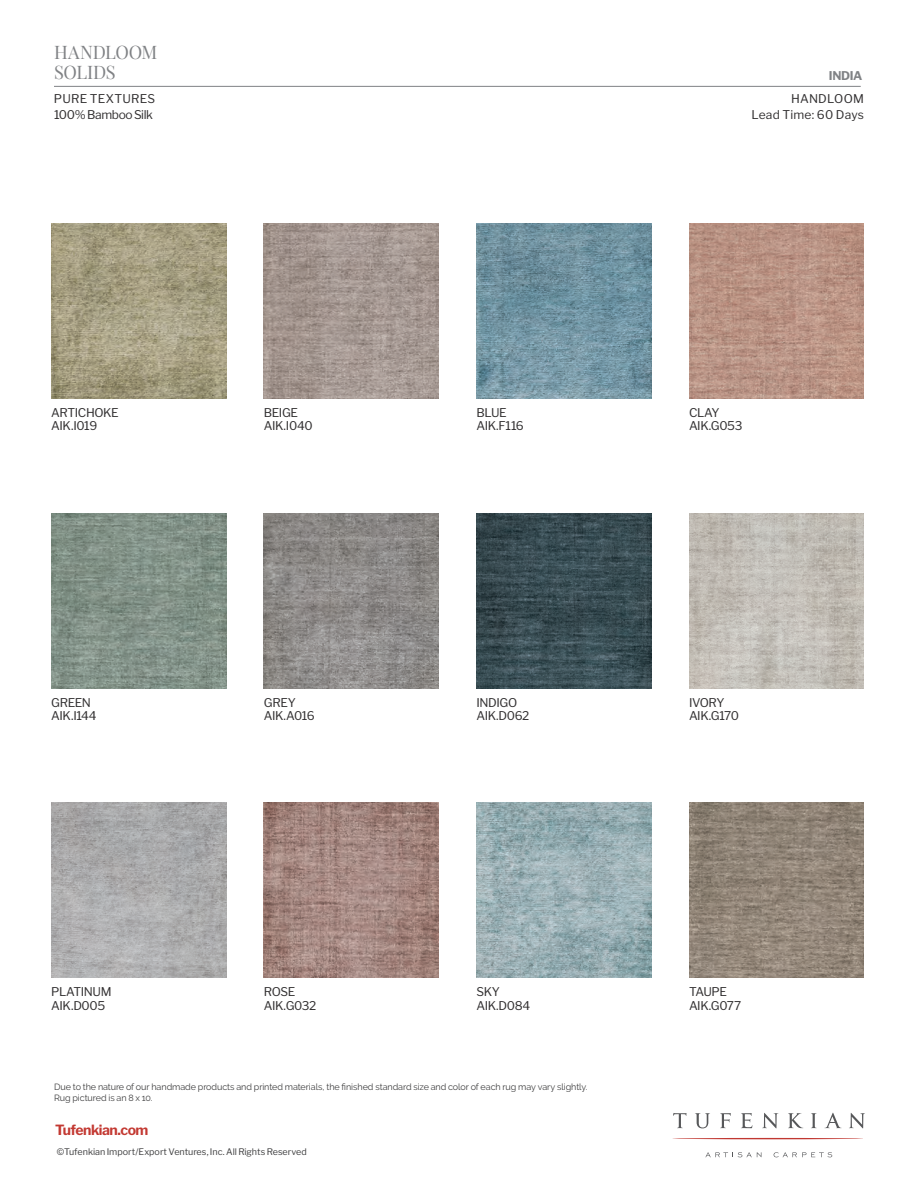
<style>
.page{position:relative;width:918px;height:1188px;background:#fff}
.page>*{position:absolute;margin:0;border:0;box-sizing:border-box;transform-origin:0 0}
.t1{font:18.3px "Playfair Display";letter-spacing:-.02em;color:#808285}
.t2{font:700 13.95px "Libre Franklin";letter-spacing:-.04em;color:#c33932}
.Origin{font:12px "Libre Franklin";letter-spacing:-.035em;color:#312f30}
.DESIGN{font:12px "Libre Franklin";letter-spacing:.02em;color:#312f30}
.QUALITY{font:700 12px "Libre Franklin";letter-spacing:-.025em;color:#808285}
.t3{font:9px/11.2px "Raleway";letter-spacing:-.005em;color:#3e3e3f}
.t4{font:9px "Libre Franklin";letter-spacing:-.005em;color:#3e3e3f}
</style>
<div class="page">
<svg style="left:673px;top:1138px;width:190px;height:1px"></svg>
<svg style="left:825px;top:1113px;width:16px;height:15px"></svg>
<svg style="left:811px;top:1113px;width:6px;height:15px"></svg>
<svg style="left:695px;top:1113px;width:15px;height:15px"></svg>
<svg style="left:762px;top:1113px;width:16px;height:15px"></svg>
<svg style="left:849px;top:1113px;width:16px;height:15px"></svg>
<svg style="left:741px;top:1113px;width:11px;height:15px"></svg>
<svg style="left:720px;top:1113px;width:11px;height:15px"></svg>
<svg style="left:673px;top:1113px;width:14px;height:15px"></svg>
<svg style="left:788px;top:1113px;width:15px;height:15px"></svg>
<svg style="left:705px;top:1152px;width:56px;height:5px"></svg>
<svg style="left:774px;top:1152px;width:58px;height:5px"></svg>
<hr style="left:54px;top:86px;width:807px;height:1px;background:#808285">
<img style="left:51px;top:224px;width:175px;height:175px">
<img style="left:51px;top:514px;width:175px;height:175px">
<img style="left:51px;top:803px;width:175px;height:175px">
<img style="left:264px;top:224px;width:175px;height:175px">
<img style="left:264px;top:514px;width:175px;height:175px">
<img style="left:264px;top:803px;width:175px;height:175px">
<img style="left:476px;top:224px;width:175px;height:175px">
<img style="left:476px;top:514px;width:175px;height:175px">
<img style="left:476px;top:803px;width:175px;height:175px">
<img style="left:689px;top:224px;width:175px;height:175px">
<img style="left:689px;top:514px;width:175px;height:175px">
<img style="left:689px;top:803px;width:175px;height:175px">
<p class="t1" style="left:54px;top:41px;width:105px">HANDLOOM</p>
<p class="t1" style="left:54px;top:61px;width:63px">SOLIDS</p>
<p class="QUALITY" style="left:829px;top:69px;width:35px">INDIA</p>
<p class="Origin" style="left:54px;top:108px;width:101px">100% Bamboo Silk</p>
<p class="DESIGN" style="left:54px;top:92px;width:103px">PURE TEXTURES</p>
<p class="DESIGN" style="left:791px;top:92px;width:74px">HANDLOOM</p>
<p class="DESIGN" style="left:751px;top:108px;width:114px">Lead Time: 60 Days</p>
<p class="Origin" style="left:51px;top:405px;width:69px">ARTICHOKE</p>
<p class="Origin" style="left:51px;top:419px;width:48px">AIK.I019</p>
<p class="Origin" style="left:264px;top:405px;width:36px">BEIGE</p>
<p class="Origin" style="left:264px;top:419px;width:50px">AIK.I040</p>
<p class="Origin" style="left:476px;top:405px;width:32px">BLUE</p>
<p class="Origin" style="left:476px;top:419px;width:49px">AIK.F116</p>
<p class="Origin" style="left:689px;top:405px;width:32px">CLAY</p>
<p class="Origin" style="left:689px;top:419px;width:55px">AIK.G053</p>
<p class="Origin" style="left:51px;top:695px;width:41px">GREEN</p>
<p class="Origin" style="left:51px;top:709px;width:47px">AIK.I144</p>
<p class="Origin" style="left:264px;top:695px;width:33px">GREY</p>
<p class="Origin" style="left:264px;top:709px;width:52px">AIK.A016</p>
<p class="Origin" style="left:476px;top:695px;width:42px">INDIGO</p>
<p class="Origin" style="left:476px;top:709px;width:55px">AIK.D062</p>
<p class="Origin" style="left:689px;top:695px;width:37px">IVORY</p>
<p class="Origin" style="left:689px;top:709px;width:51px">AIK.G170</p>
<p class="Origin" style="left:51px;top:985px;width:62px">PLATINUM</p>
<p class="Origin" style="left:51px;top:998px;width:55px">AIK.D005</p>
<p class="Origin" style="left:264px;top:985px;width:33px">ROSE</p>
<p class="Origin" style="left:264px;top:998px;width:54px">AIK.G032</p>
<p class="Origin" style="left:476px;top:985px;width:25px">SKY</p>
<p class="Origin" style="left:476px;top:998px;width:55px">AIK.D084</p>
<p class="t3" style="left:54px;top:1081px;width:535px">Due to the nature of our handmade products and printed materials, the finished standard size and color of each rug may vary slightly.<br>Rug pictured is an 8 x 10.</p>
<p class="t2" style="left:55px;top:1121px;width:95px">Tufenkian.com</p>
<p class="t4" style="left:57px;top:1146px;width:251px">©Tufenkian Import/Export Ventures, Inc. All Rights Reserved</p>
<p class="Origin" style="left:689px;top:985px;width:39px">TAUPE</p>
<p class="Origin" style="left:689px;top:998px;width:54px">AIK.G077</p>
</div>
